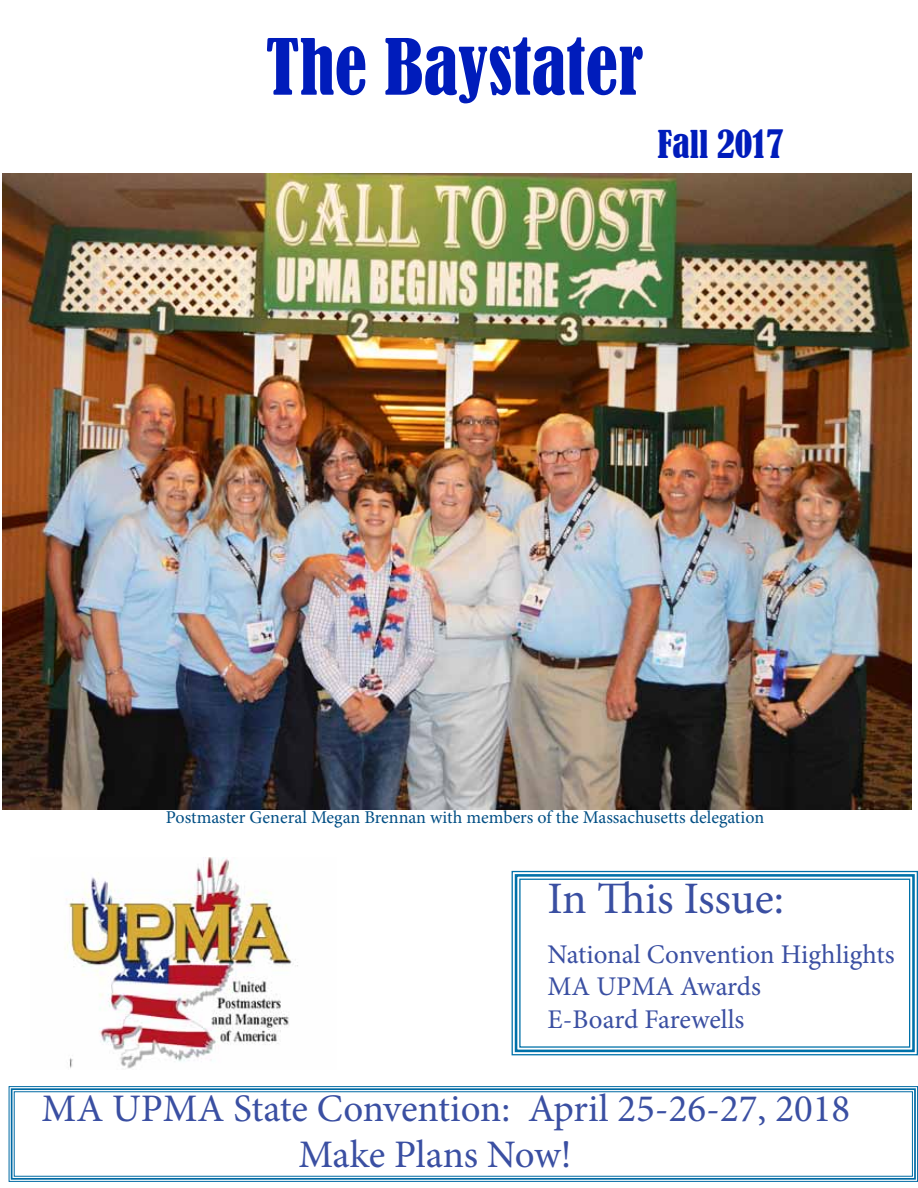
<style>
.page{position:relative;width:918px;height:1188px;background:#fff}
.page>*{position:absolute;margin:0;border:0;box-sizing:border-box;transform-origin:0 0}
.t1{font:condensed 72px "Bernard";color:#001cbb}
.t2{font:45px "Minion Pro";letter-spacing:-.005em;color:#3a4fa2}
.t3{font:39px/46.8px "Minion Pro";color:#3a4fa2;text-align:center}
.t4{font:condensed 36px "Bernard";color:#001cbb}
.t5{font:27px/32.4px "Minion Pro";color:#3a4fa2}
.t6{font:18px "Minion Pro";color:#004e84}
</style>
<div class="page">
<img style="left:66px;top:857px;width:232px;height:212px">
<img style="left:3px;top:174px;width:909px;height:636px">
<svg style="left:511px;top:870px;width:407px;height:186px"></svg>
<div style="left:515px;top:874px;width:400px;height:178px;border:3px solid #0071a9"></div>
<div style="left:519px;top:879px;width:391px;height:169px;border:1px solid #0071a9"></div>
<svg style="left:8px;top:1086px;width:910px;height:96px"></svg>
<div style="left:11px;top:1088px;width:905px;height:92px;border:2px solid #006aa4"></div>
<h1 class="t1" style="left:266px;top:25px;width:379px">The Baystater</h1>
<h3 class="t4" style="left:658px;top:124px;width:127px">Fall 2017</h3>
<p class="t6" style="left:166px;top:805px;width:600px">Postmaster General Megan Brennan with members of the Massachusetts delegation</p>
<h2 class="t2" style="left:548px;top:868px;width:238px">In This Issue:</h2>
<h3 class="t5" style="left:548px;top:938px;width:349px">National Convention Highlights<br>MA UPMA Awards<br>E-Board Farewells</h3>
<h3 class="t3" style="left:42px;top:1085px;width:810px">MA UPMA State Convention: April 25-26-27, 2018<br>Make Plans Now!</h3>
</div>
